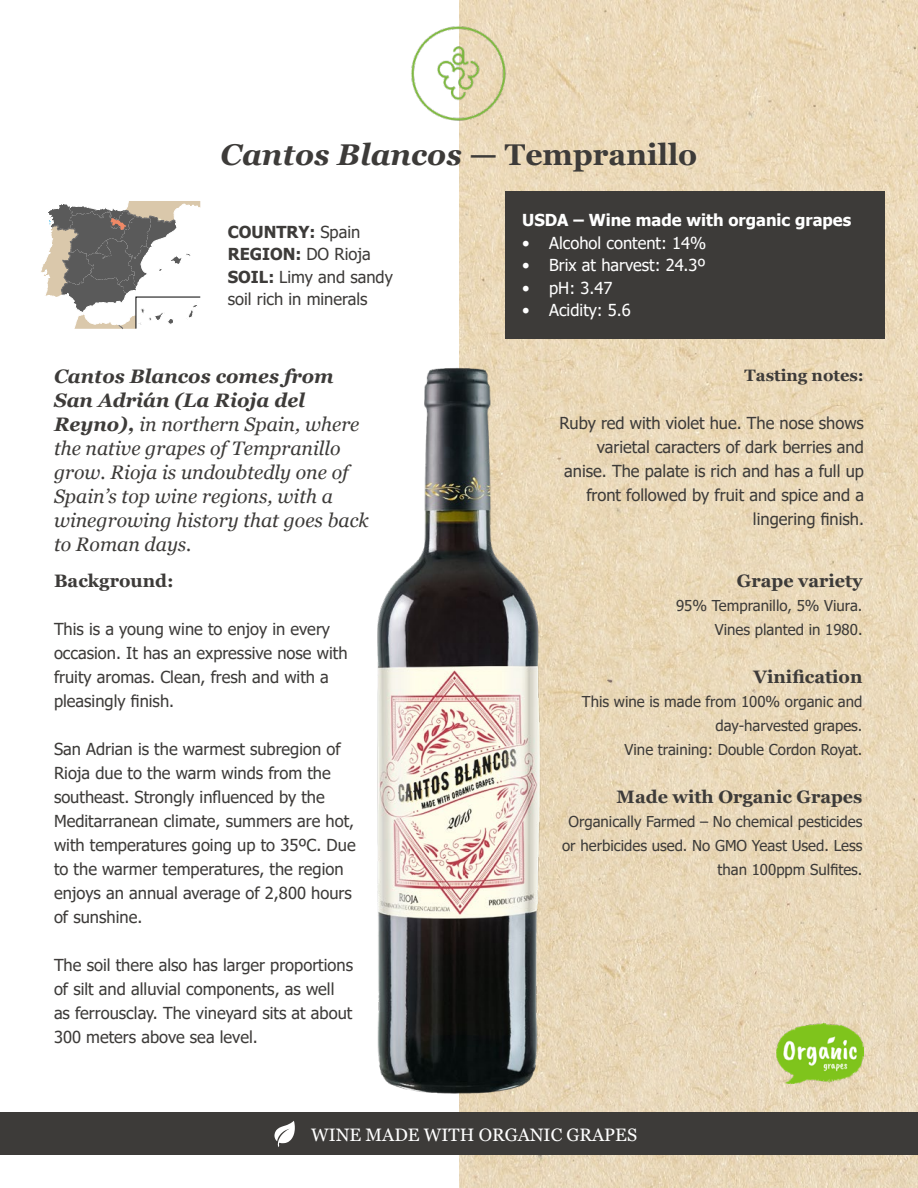
<style>
.page{position:relative;width:918px;height:1188px;background:#fff}
.page>*{position:absolute;margin:0;border:0;box-sizing:border-box;transform-origin:0 0}
.t1{font:italic 700 30px "Georgia";color:#3d3b39}
.t2{font:italic 19.5px/24px "Georgia";color:#3d3b39}
.t3{font:700 18px "Georgia";color:#3d3b39}
.t4{font:18px "Georgia";color:#fff}
.t5{font:16.5px/24px "Tahoma";color:#3d3b39}
.t6{font:16.5px "Tahoma";color:#fff}
.t7{font:700 16.5px "Tahoma";color:#fff}
.t8{font:700 16.5px "Tahoma";color:#3d3b39}
.t9{font:700 16.5px "Georgia";color:#3d3b39}
.t10{font:15px/24px "Tahoma";color:#3d3b39;text-align:right}
.s1{font-style:normal}
.s2{font-weight:400}
.s3{font-weight:700}
</style>
<div class="page">
<img style="left:459px;top:0;width:459px;height:1188px">
<div style="left:0;top:1113px;width:918px;height:42px;background:#3d3b39"></div>
<div style="left:505px;top:191px;width:379px;height:148px;background:#3d3b39"></div>
<svg style="left:41px;top:201px;width:159px;height:128px"></svg>
<img style="left:377px;top:367px;width:166px;height:727px">
<img style="left:411px;top:24px;width:98px;height:99px">
<img style="left:776px;top:1024px;width:88px;height:59px">
<svg style="left:274px;top:1121px;width:21px;height:26px"></svg>
<p class="t1" style="left:221px;top:135px;width:478px">Cantos Blancos <span class="s1">— Tempranillo</span></p>
<p class="t8" style="left:228px;top:220px;width:134px">COUNTRY: <span class="s2">Spain</span></p>
<p class="t8" style="left:228px;top:243px;width:144px">REGION: <span class="s2">DO Rioja</span></p>
<p class="t5" style="left:228px;top:266px;width:167px;line-height:22.5px"><span class="s3">SOIL:</span> Limy and sandy soil rich in minerals</p>
<p class="t7" style="left:522px;top:209px;width:331px">USDA – Wine made with organic grapes</p>
<p class="t6" style="left:522px;top:232px;width:186px">• Alcohol content: 14%</p>
<p class="t6" style="left:522px;top:254px;width:185px">• Brix at harvest: 24.3º</p>
<p class="t6" style="left:522px;top:277px;width:92px">• pH: 3.47</p>
<p class="t6" style="left:522px;top:299px;width:110px">• Acidity: 5.6</p>
<p class="t2" style="left:54px;top:364px;width:316px"><span class="s3">Cantos Blancos comes from<br>San Adrián (La Rioja del<br>Reyno),</span> in northern Spain, where the native grapes of Tempranillo grow. Rioja is undoubtedly one of<br>Spain’s top wine regions, with a winegrowing history that goes back to Roman days.</p>
<p class="t9" style="left:745px;top:364px;width:121px">Tasting notes:</p>
<p class="t5" style="left:559px;top:412px;width:306px;text-align:right">Ruby red with violet hue. The nose shows varietal caracters of dark berries and anise. The palate is rich and has a full up front followed by fruit and spice and a lingering finish.</p>
<p class="t3" style="left:54px;top:570px;width:121px">Background:</p>
<p class="t5" style="left:54px;top:618px;width:295px">This is a young wine to enjoy in every occasion. It has an expressive nose with fruity aromas. Clean, fresh and with a pleasingly finish.</p>
<p class="t5" style="left:54px;top:738px;width:303px">San Adrian is the warmest subregion of Rioja due to the warm winds from the southeast. Strongly influenced by the Meditarranean climate, summers are hot, with temperatures going up to 35ºC. Due to the warmer temperatures, the region enjoys an annual average of 2,800 hours of sunshine.</p>
<p class="t5" style="left:54px;top:954px;width:301px">The soil there also has larger proportions of silt and alluvial components, as well as ferrousclay. The vineyard sits at about 300 meters above sea level.</p>
<p class="t3" style="left:737px;top:570px;width:127px">Grape variety</p>
<p class="t10" style="left:676px;top:595px;width:188px">95% Tempranillo, 5% Viura.</p>
<p class="t10" style="left:715px;top:619px;width:149px">Vines planted in 1980.</p>
<p class="t3" style="left:753px;top:666px;width:111px">Vinification</p>
<p class="t10" style="left:582px;top:691px;width:282px">This wine is made from 100% organic and day-harvested grapes.</p>
<p class="t10" style="left:625px;top:739px;width:239px">Vine training: Double Cordon Royat.</p>
<p class="t3" style="left:617px;top:786px;width:247px">Made with Organic Grapes</p>
<p class="t10" style="left:562px;top:811px;width:302px">Organically Farmed – No chemical pesticides or herbicides used. No GMO Yeast Used. Less than 100ppm Sulfites.</p>
<p class="t4" style="left:311px;top:1124px;width:328px">WINE MADE WITH ORGANIC GRAPES</p>
</div>
